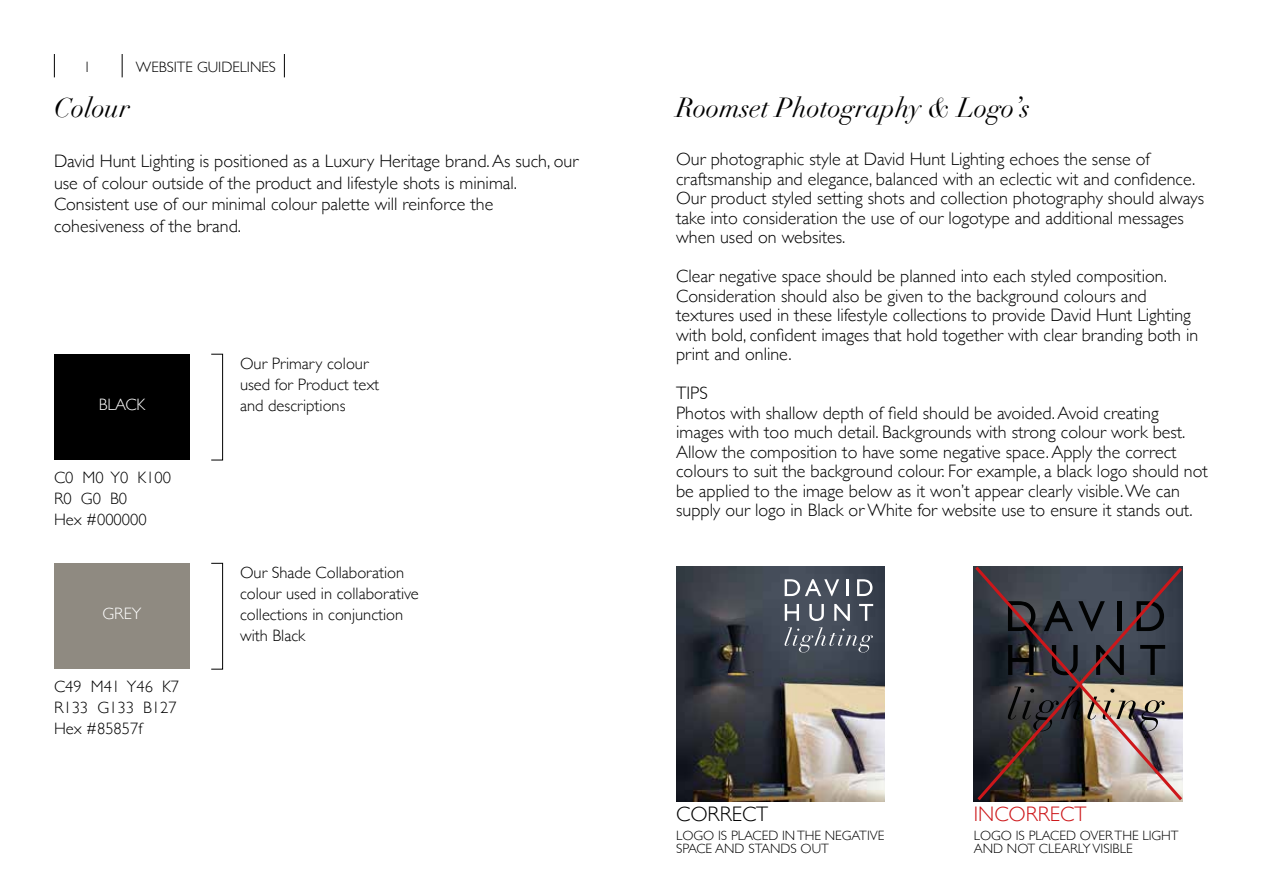
<style>
.page{position:relative;width:1263px;height:893px;background:#fff}
.page>*{position:absolute;margin:0;border:0;box-sizing:border-box;transform-origin:0 0}
.t1{font:italic 27px "Didot";color:#000}
.t2{font:300 21px "Gill Sans";color:#cd171a}
.t3{font:300 21px "Gill Sans";color:#000}
.t4{font:300 18px/19.5px "Gill Sans";color:#000}
.t5{font:300 16.5px/21px "Gill Sans";color:#000}
.t6{font:300 16.5px "Gill Sans";color:#fff}
.t7{font:300 15px "Gill Sans";color:#000}
.t8{font:300 13.5px/13.5px "Gill Sans";color:#000}
</style>
<div class="page">
<img style="left:676px;top:567px;width:208px;height:234px">
<svg style="left:785px;top:579px;width:54px;height:17px"></svg>
<svg style="left:846px;top:579px;width:2px;height:17px"></svg>
<svg style="left:857px;top:579px;width:15px;height:17px"></svg>
<svg style="left:785px;top:604px;width:14px;height:17px"></svg>
<svg style="left:809px;top:604px;width:15px;height:17px"></svg>
<svg style="left:834px;top:604px;width:16px;height:17px"></svg>
<svg style="left:859px;top:604px;width:14px;height:17px"></svg>
<svg style="left:784px;top:627px;width:89px;height:26px;background:#5a616c"></svg>
<svg style="left:284px;top:54px;width:1px;height:23px"></svg>
<svg style="left:54px;top:54px;width:1px;height:23px"></svg>
<svg style="left:122px;top:54px;width:1px;height:23px"></svg>
<div style="left:54px;top:563px;width:136px;height:106px;background:#8f8a81"></div>
<div style="left:54px;top:354px;width:136px;height:106px;background:#000"></div>
<div style="left:211px;top:354px;width:12px;height:106px;border:1px solid #000"></div>
<div style="left:211px;top:563px;width:12px;height:106px;border:1px solid #000"></div>
<img style="left:973px;top:566px;width:210px;height:236px">
<p class="t7" style="left:84px;top:58px;width:9px">1</p>
<p class="t7" style="left:136px;top:58px;width:141px">WEBSITE GUIDELINES</p>
<h1 class="t1" style="left:54px;top:91px;width:77px">Colour</h1>
<p class="t4" style="left:54px;top:151px;width:526px;line-height:21.6px">David Hunt Lighting is positioned as a Luxury Heritage brand. As such, our use of colour outside of the product and lifestyle shots is minimal.<br>Consistent use of our minimal colour palette will reinforce the cohesiveness of the brand.</p>
<p class="t6" style="left:99px;top:395px;width:48px">BLACK</p>
<p class="t5" style="left:54px;top:467px;width:118px">C0 M0 Y0 K100<br>R0 G0 B0<br>Hex #000000</p>
<p class="t6" style="left:102px;top:605px;width:41px">GREY</p>
<p class="t5" style="left:54px;top:676px;width:127px">C49 M41 Y46 K7<br>R133 G133 B127<br>Hex #85857f</p>
<p class="t5" style="left:240px;top:353px;width:141px">Our Primary colour used for Product text and descriptions</p>
<p class="t5" style="left:240px;top:562px;width:180px">Our Shade Collaboration colour used in collaborative collections in conjunction with Black</p>
<h1 class="t1" style="left:676px;top:91px;width:355px">Roomset Photography &amp; Logo’s</h1>
<p class="t4" style="left:676px;top:149px;width:529px">Our photographic style at David Hunt Lighting echoes the sense of craftsmanship and elegance, balanced with an eclectic wit and confidence.<br>Our product styled setting shots and collection photography should always take into consideration the use of our logotype and additional messages when used on websites.</p>
<p class="t4" style="left:676px;top:266px;width:524px">Clear negative space should be planned into each styled composition.<br>Consideration should also be given to the background colours and textures used in these lifestyle collections to provide David Hunt Lighting with bold, confident images that hold together with clear branding both in print and online.</p>
<p class="t4" style="left:676px;top:383px;width:533px">TIPS<br>Photos with shallow depth of field should be avoided. Avoid creating images with too much detail. Backgrounds with strong colour work best.<br>Allow the composition to have some negative space. Apply the correct colours to suit the background colour. For example, a black logo should not be applied to the image below as it won’t appear clearly visible. We can supply our logo in Black or White for website use to ensure it stands out.</p>
<p class="t3" style="left:676px;top:802px;width:94px">CORRECT</p>
<p class="t2" style="left:974px;top:802px;width:114px">INCORRECT</p>
<p class="t8" style="left:676px;top:829px;width:210px">LOGO IS PLACED IN THE NEGATIVE<br>SPACE AND STANDS OUT</p>
<p class="t8" style="left:974px;top:829px;width:206px">LOGO IS PLACED OVER THE LIGHT<br>AND NOT CLEARLY VISIBLE</p>
</div>
